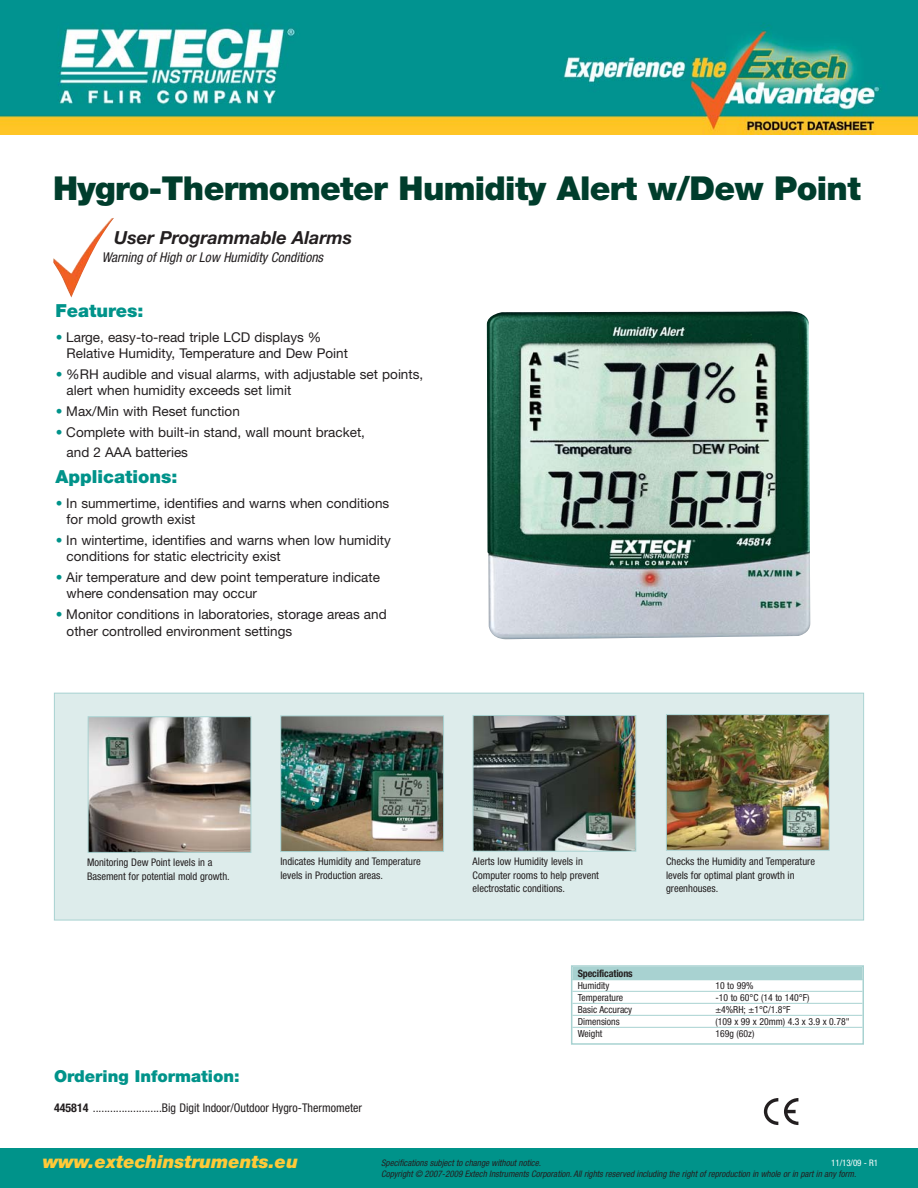
<style>
.page{position:relative;width:918px;height:1188px;background:#fff}
.page>*{position:absolute;margin:0;border:0;box-sizing:border-box;transform-origin:0 0}
.t1{font:900 33px "Helvetica Neue LT";letter-spacing:-.02em;color:#003d2c}
.t2{font:italic 900 18px "Helvetica Neue LT";color:#ffca38}
.t3{font:italic 700 18px "Helvetica Neue LT";color:#231f20}
.t4{font:900 18px "Helvetica Neue LT";color:#00938a}
.t5{font:900 16.5px "Helvetica Neue LT";color:#00938a}
.t6{font:13.5px/16.2px "Helvetica Neue LT";color:#231f20}
.t7{font:italic condensed 13.5px "Helvetica Neue LT";color:#231f20}
.t8{font:condensed 12px "Helvetica Neue LT";color:#231f20}
.t9{font:condensed 10.5px/13.4px "Helvetica Neue LT";color:#231f20}
.t10{font:700 condensed 10.2px "Helvetica Neue LT";letter-spacing:-.015em;color:#231f20}
.t11{font:condensed 9.75px "Helvetica Neue LT";color:#231f20}
.t12{font:italic condensed 9px/10.8px "Helvetica Neue LT";color:#231f20}
.t13{font:condensed 9px "Helvetica Neue LT";letter-spacing:-.01em;color:#fff}
.s1{color:#00938a}
.s2{font-weight:700}
</style>
<div class="page">
<div style="left:0;top:1148px;width:918px;height:40px;background:#00938a"></div>
<img style="left:53px;top:218px;width:61px;height:80px">
<svg style="left:764px;top:1098px;width:14px;height:27px"></svg>
<svg style="left:784px;top:1098px;width:14px;height:27px"></svg>
<img style="left:487px;top:311px;width:323px;height:328px">
<div style="left:571px;top:965px;width:293px;height:80px;border:2px solid #a8d2d1"></div>
<div style="left:572px;top:967px;width:290px;height:13px;background:#a8d2d1"></div>
<hr style="left:572px;top:991px;width:290px;height:1px;background:#a8d2d1">
<hr style="left:572px;top:1003px;width:290px;height:1px;background:#a8d2d1">
<hr style="left:572px;top:1015px;width:290px;height:1px;background:#a8d2d1">
<hr style="left:572px;top:1027px;width:290px;height:1px;background:#a8d2d1">
<div style="left:55px;top:694px;width:808px;height:226px;background:#ddeceb"></div>
<div style="left:54px;top:693px;width:810px;height:227px;border:1px solid #a8d2d1"></div>
<img style="left:90px;top:718px;width:159px;height:133px">
<div style="left:88px;top:716px;width:163px;height:137px;border:1px solid #a8d2d1"></div>
<img style="left:282px;top:717px;width:160px;height:133px">
<svg style="left:421px;top:818px;width:7px;height:2px"></svg>
<img style="left:394px;top:773px;width:15px;height:3px">
<div style="left:280px;top:715px;width:164px;height:137px;border:1px solid #a8d2d1"></div>
<img style="left:475px;top:717px;width:159px;height:133px">
<svg style="left:589px;top:823px;width:19px;height:1px"></svg>
<div style="left:473px;top:715px;width:163px;height:137px;border:1px solid #a8d2d1"></div>
<img style="left:668px;top:716px;width:160px;height:133px">
<svg style="left:788px;top:821px;width:27px;height:1px"></svg>
<div style="left:666px;top:714px;width:164px;height:137px;border:1px solid #a8d2d1"></div>
<img style="left:0;top:0;width:918px;height:135px">
<h1 class="t1" style="left:53px;top:176px;width:809px">Hygro-Thermometer Humidity Alert w/Dew Point</h1>
<h2 class="t3" style="left:114px;top:231px;width:239px">User Programmable Alarms</h2>
<p class="t7" style="left:102px;top:252px;width:223px">Warning of High or Low Humidity Conditions</p>
<h2 class="t4" style="left:55px;top:304px;width:90px">Features:</h2>
<p class="t6" style="left:67px;top:330px;width:283px;text-indent:-11px"><span class="s1">•</span> Large, easy-to-read triple LCD displays %<br>Relative Humidity, Temperature and Dew Point</p>
<p class="t6" style="left:67px;top:367px;width:358px;text-indent:-11px"><span class="s1">•</span> %RH audible and visual alarms, with adjustable set points, alert when humidity exceeds set limit</p>
<p class="t6" style="left:56px;top:405px;width:186px"><span class="s1">•</span> Max/Min with Reset function</p>
<p class="t6" style="left:67px;top:424px;width:300px;line-height:19.4px;text-indent:-11px"><span class="s1">•</span> Complete with built-in stand, wall mount bracket, and 2 AAA batteries</p>
<h2 class="t4" style="left:55px;top:470px;width:123px">Applications:</h2>
<p class="t6" style="left:67px;top:496px;width:324px;text-indent:-11px"><span class="s1">•</span> In summertime, identifies and warns when conditions for mold growth exist</p>
<p class="t6" style="left:67px;top:533px;width:326px;text-indent:-11px"><span class="s1">•</span> In wintertime, identifies and warns when low humidity conditions for static electricity exist</p>
<p class="t6" style="left:67px;top:571px;width:315px;text-indent:-11px"><span class="s1">•</span> Air temperature and dew point temperature indicate where condensation may occur</p>
<p class="t6" style="left:67px;top:608px;width:322px;text-indent:-11px"><span class="s1">•</span> Monitor conditions in laboratories, storage areas and other controlled environment settings</p>
<p class="t9" style="left:87px;top:857px;width:144px">Monitoring Dew Point levels in a<br>Basement for potential mold growth.</p>
<p class="t9" style="left:280px;top:856px;width:142px">Indicates Humidity and Temperature levels in Production areas.</p>
<p class="t9" style="left:473px;top:856px;width:128px">Alerts low Humidity levels in<br>Computer rooms to help prevent electrostatic conditions.</p>
<p class="t9" style="left:666px;top:856px;width:150px">Checks the Humidity and Temperature levels for optimal plant growth in greenhouses.</p>
<p class="t5" style="left:54px;top:1070px;width:187px">Ordering Information:</p>
<p class="t8" style="left:54px;top:1103px;width:310px"><span class="s2">445814</span> ........................Big Digit Indoor/Outdoor Hygro-Thermometer</p>
<p class="t10" style="left:578px;top:970px;width:57px">Specifications</p>
<p class="t11" style="left:578px;top:982px;width:33px">Humidity</p>
<p class="t11" style="left:715px;top:982px;width:40px">10 to 99%</p>
<p class="t11" style="left:578px;top:994px;width:47px">Temperature</p>
<p class="t11" style="left:715px;top:994px;width:96px">-10 to 60°C (14 to 140°F)</p>
<p class="t11" style="left:578px;top:1006px;width:56px">Basic Accuracy</p>
<p class="t11" style="left:715px;top:1006px;width:77px">±4%RH; ±1°C/1.8°F</p>
<p class="t11" style="left:578px;top:1018px;width:44px">Dimensions</p>
<p class="t11" style="left:715px;top:1018px;width:136px">(109 x 99 x 20mm) 4.3 x 3.9 x 0.78"</p>
<p class="t11" style="left:578px;top:1030px;width:26px">Weight</p>
<p class="t11" style="left:715px;top:1030px;width:40px">169g (60z)</p>
<h2 class="t2" style="left:43px;top:1156px;width:257px">www.extechinstruments.eu</h2>
<p class="t13" style="left:831px;top:1160px;width:48px">11/13/09 - R1</p>
<p class="t12" style="left:381px;top:1158px;width:477px">Specifications subject to change without notice.<br>Copyright © 2007-2009 Extech Instruments Corporation. All rights reserved including the right of reproduction in whole or in part in any form.</p>
</div>
